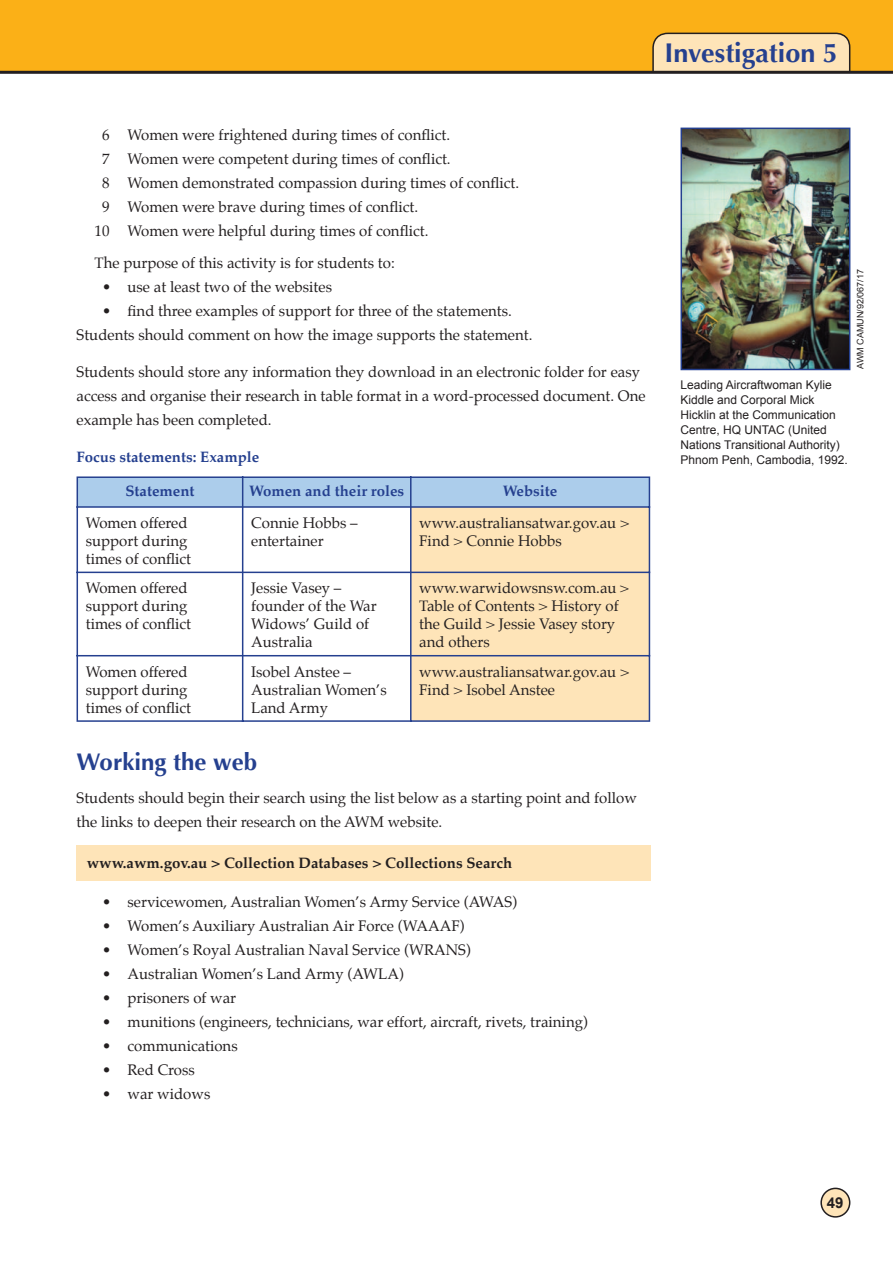
<style>
.page{position:relative;width:893px;height:1263px;background:#fff}
.page>*{position:absolute;margin:0;border:0;box-sizing:border-box;transform-origin:0 0}
.t1{font:700 27px "Optima";color:#25408f}
.Heading_2_following_a_table{font:700 24px "Optima";color:#25408f}
.Table_text{font:15px/18px "Palatino";color:#231f20}
.List_Bullet{font:15px "Palatino";color:#231f20}
.Body{font:15px/24px "Palatino";color:#231f20}
.List_numbers{font:15px "Palatino";color:#231f20}
.Table_heads{font:700 15px "Palatino";color:#25408f}
.web_panel{font:700 15px "Palatino";color:#231f20}
.List_number_double_digit_End{font:15px "Palatino";color:#231f20}
.List_numbers_double_digit{font:15px "Palatino";color:#231f20}
.t2{font:700 15px "Arial";color:#231f20}
.Photo_Captions{font:12px/15px "Arial";color:#231f20}
.Photo_Ref{font:9px "Arial";color:#231f20}
</style>
<div class="page">
<div style="left:821px;top:1188px;width:29px;height:29px;background:#fee4b8;border-radius:50%"></div>
<div style="left:820px;top:1187px;width:30px;height:30px;border:2px solid #231f20;border-radius:50%"></div>
<div style="left:0;top:0;width:893px;height:72px;background:#fbb017"></div>
<svg style="left:652px;top:32px;width:199px;height:39px;background:#f1d7aa"></svg>
<hr style="left:0;top:71px;width:893px;height:3px;background:#231f20">
<div style="left:412px;top:508px;width:237px;height:212px;background:#fee4b8"></div>
<hr style="left:77px;top:508px;width:1px;height:64px;background:#25408f">
<hr style="left:242px;top:508px;width:1px;height:64px;background:#25408f">
<svg style="left:77px;top:476px;width:573px;height:32px;background:#9fbfe1"></svg>
<hr style="left:410px;top:508px;width:2px;height:64px;background:#25408f">
<hr style="left:649px;top:508px;width:1px;height:64px;background:#25408f">
<hr style="left:77px;top:572px;width:166px;height:1px;background:#25408f">
<hr style="left:77px;top:573px;width:1px;height:82px;background:#25408f">
<hr style="left:243px;top:572px;width:169px;height:1px;background:#25408f">
<hr style="left:242px;top:573px;width:1px;height:82px;background:#25408f">
<hr style="left:412px;top:572px;width:238px;height:1px;background:#25408f">
<hr style="left:410px;top:573px;width:2px;height:82px;background:#25408f">
<hr style="left:649px;top:573px;width:1px;height:82px;background:#25408f">
<hr style="left:77px;top:655px;width:166px;height:1px;background:#25408f">
<hr style="left:77px;top:656px;width:1px;height:64px;background:#25408f">
<hr style="left:243px;top:655px;width:169px;height:1px;background:#25408f">
<hr style="left:242px;top:656px;width:1px;height:66px;background:#25408f">
<hr style="left:412px;top:655px;width:238px;height:1px;background:#25408f">
<hr style="left:410px;top:656px;width:2px;height:66px;background:#25408f">
<hr style="left:649px;top:656px;width:1px;height:64px;background:#25408f">
<hr style="left:77px;top:720px;width:165px;height:2px;background:#25408f">
<hr style="left:243px;top:720px;width:167px;height:2px;background:#25408f">
<hr style="left:412px;top:720px;width:238px;height:2px;background:#25408f">
<div style="left:77px;top:845px;width:574px;height:36px;background:#fee4b8"></div>
<img style="left:683px;top:131px;width:164px;height:236px">
<div style="left:680px;top:128px;width:170px;height:242px;border:2px solid #25408f"></div>
<h1 class="t1" style="left:664px;top:37px;width:175px">Investigation 5</h1>
<p class="List_numbers" style="left:102px;top:125px;width:350px">6 Women were frightened during times of conflict.</p>
<p class="List_numbers" style="left:102px;top:149px;width:350px">7 Women were competent during times of conflict.</p>
<p class="List_numbers" style="left:102px;top:173px;width:419px">8 Women demonstrated compassion during times of conflict.</p>
<p class="List_numbers" style="left:102px;top:197px;width:318px">9 Women were brave during times of conflict.</p>
<p class="List_number_double_digit_End" style="left:95px;top:221px;width:335px">10 Women were helpful during times of conflict.</p>
<p class="List_numbers_double_digit" style="left:95px;top:253px;width:302px">The purpose of this activity is for students to:</p>
<p class="List_Bullet" style="left:102px;top:277px;width:232px">• use at least two of the websites</p>
<p class="List_Bullet" style="left:102px;top:301px;width:411px">• find three examples of support for three of the statements.</p>
<p class="Body" style="left:77px;top:325px;width:457px">Students should comment on how the image supports the statement.</p>
<p class="Body" style="left:77px;top:361px;width:571px">Students should store any information they download in an electronic folder for easy access and organise their research in table format in a word-processed document. One example has been completed.</p>
<p class="Table_heads" style="left:77px;top:448px;width:184px">Focus statements: Example</p>
<p class="Table_heads" style="left:125px;top:481px;width:71px">Statement</p>
<p class="Table_heads" style="left:249px;top:481px;width:157px">Women and their roles</p>
<p class="Table_heads" style="left:503px;top:481px;width:56px">Website</p>
<p class="Table_text" style="left:86px;top:515px;width:107px">Women offered support during times of conflict</p>
<p class="Table_text" style="left:251px;top:515px;width:108px">Connie Hobbs – entertainer</p>
<p class="Table_text" style="left:419px;top:515px;width:211px">www.australiansatwar.gov.au &gt;<br>Find &gt; Connie Hobbs</p>
<p class="Table_text" style="left:86px;top:580px;width:107px">Women offered support during times of conflict</p>
<p class="Table_text" style="left:251px;top:580px;width:127px">Jessie Vasey – founder of the War<br>Widows’ Guild of<br>Australia</p>
<p class="Table_text" style="left:419px;top:580px;width:211px">www.warwidowsnsw.com.au &gt;<br>Table of Contents &gt; History of the Guild &gt; Jessie Vasey story and others</p>
<p class="Table_text" style="left:86px;top:664px;width:107px">Women offered support during times of conflict</p>
<p class="Table_text" style="left:251px;top:664px;width:137px">Isobel Anstee –<br>Australian Women’s<br>Land Army</p>
<p class="Table_text" style="left:419px;top:664px;width:211px">www.australiansatwar.gov.au &gt;<br>Find &gt; Isobel Anstee</p>
<p class="Heading_2_following_a_table" style="left:77px;top:748px;width:182px">Working the web</p>
<p class="Body" style="left:77px;top:787px;width:562px">Students should begin their search using the list below as a starting point and follow the links to deepen their research on the AWM website.</p>
<p class="web_panel" style="left:87px;top:853px;width:427px">www.awm.gov.au &gt; Collection Databases &gt; Collections Search</p>
<p class="List_Bullet" style="left:102px;top:892px;width:417px">• servicewomen, Australian Women’s Army Service (AWAS)</p>
<p class="List_Bullet" style="left:102px;top:916px;width:364px">• Women’s Auxiliary Australian Air Force (WAAAF)</p>
<p class="List_Bullet" style="left:102px;top:940px;width:370px">• Women’s Royal Australian Naval Service (WRANS)</p>
<p class="List_Bullet" style="left:102px;top:964px;width:303px">• Australian Women’s Land Army (AWLA)</p>
<p class="List_Bullet" style="left:102px;top:988px;width:136px">• prisoners of war</p>
<p class="List_Bullet" style="left:102px;top:1012px;width:487px">• munitions (engineers, technicians, war effort, aircraft, rivets, training)</p>
<p class="List_Bullet" style="left:102px;top:1036px;width:137px">• communications</p>
<p class="List_Bullet" style="left:102px;top:1060px;width:94px">• Red Cross</p>
<p class="List_Bullet" style="left:102px;top:1084px;width:110px">• war widows</p>
<p class="Photo_Captions" style="left:680px;top:377px;width:169px">Leading Aircraftwoman Kylie<br>Kiddle and Corporal Mick<br>Hicklin at the Communication<br>Centre, HQ UNTAC (United<br>Nations Transitional Authority)<br>Phnom Penh, Cambodia, 1992.</p>
<p class="Photo_Ref" style="left:855px;top:369px;width:101px;rotate:-90deg">AWM CAMUN/92/067/17</p>
<p class="t2" style="left:827px;top:1194px;width:18px">49</p>
</div>
